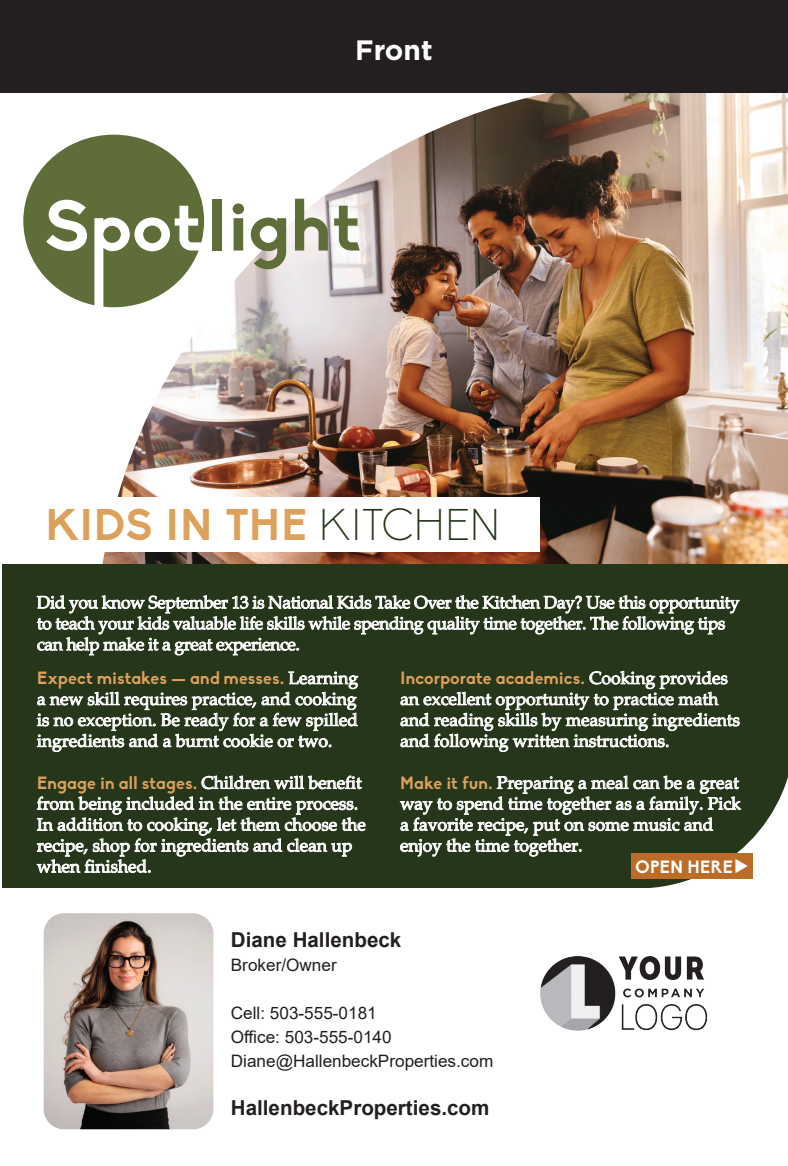
<style>
.page{position:relative;width:788px;height:1166px;background:#fff}
.page>*{position:absolute;margin:0;border:0;box-sizing:border-box;transform-origin:0 0}
.t1{font:700 43.57px "Biko";letter-spacing:.01em;color:#dda15c}
.t2{font:700 28px "Gotham";color:#fff}
.t3{font:700 20.65px "Arial";color:#231f20}
.t4{font:17.5px/21px "Palatino Linotype";color:#fff}
.t5{font:17.5px/21px "Palatino Linotype";letter-spacing:-.02em;color:#fff}
.t6{font:700 17.5px "Biko";letter-spacing:.02em;color:#fff}
.t7{font:17.15px/24px "Arial";color:#231f20}
.s1{font-weight:300;color:#26361a}
.s2{font-family:"Biko";font-weight:700;color:#dda15c}
</style>
<div class="page">
<img style="left:540px;top:956px;width:168px;height:75px">
<img style="left:44px;top:913px;width:169px;height:216px">
<img style="left:102px;top:93px;width:686px;height:471px">
<div style="left:2px;top:564px;width:786px;height:324px;background:#26361a"></div>
<div style="left:1px;top:497px;width:538px;height:55px;background:#fff"></div>
<svg style="left:23px;top:135px;width:181px;height:172px"></svg>
<div style="left:103px;top:226px;width:18px;height:17px;background:#5f6d38;border-radius:50%"></div>
<div style="left:213px;top:199px;width:9px;height:51px;background:#5f6d38"></div>
<svg style="left:232px;top:203px;width:12px;height:47px"></svg>
<svg style="left:251px;top:217px;width:35px;height:52px"></svg>
<svg style="left:295px;top:199px;width:33px;height:51px"></svg>
<svg style="left:334px;top:206px;width:26px;height:44px"></svg>
<div style="left:631px;top:853px;width:121px;height:25px;background:#bb6d28"></div>
<svg style="left:735px;top:859px;width:12px;height:14px"></svg>
<div style="left:0;top:0;width:788px;height:93px;background:#231f20"></div>
<p class="t2" style="left:355px;top:32px;width:79px">Front</p>
<p class="t1" style="left:46px;top:498px;width:456px">KIDS IN THE <span class="s1">KITCHEN</span></p>
<p class="t5" style="left:37px;top:591px;width:704px">Did you know September 13 is National Kids Take Over the Kitchen Day? Use this opportunity to teach your kids valuable life skills while spending quality time together. The following tips can help make it a great experience.</p>
<p class="t4" style="left:37px;top:666px;width:323px;text-align:justify"><span class="s2">Expect mistakes — and messes.</span> Learning a new skill requires practice, and cooking is no exception. Be ready for a few spilled ingredients and a burnt cookie or two.</p>
<p class="t4" style="left:37px;top:771px;width:330px"><span class="s2">Engage in all stages.</span> Children will benefit from being included in the entire process.<br>In addition to cooking, let them choose the recipe, shop for ingredients and clean up when finished.</p>
<p class="t4" style="left:400px;top:666px;width:341px"><span class="s2">Incorporate academics.</span> Cooking provides an excellent opportunity to practice math and reading skills by measuring ingredients and following written instructions.</p>
<p class="t4" style="left:400px;top:771px;width:342px"><span class="s2">Make it fun.</span> Preparing a meal can be a great way to spend time together as a family. Pick a favorite recipe, put on some music and enjoy the time together.</p>
<p class="t6" style="left:635px;top:856px;width:99px">OPEN HERE</p>
<p class="t3" style="left:231px;top:924px;width:172px">Diane Hallenbeck</p>
<p class="t7" style="left:231px;top:952px;width:107px">Broker/Owner</p>
<p class="t7" style="left:231px;top:1000px;width:264px">Cell: 503-555-0181<br>Office: 503-555-0140<br>Diane@HallenbeckProperties.com</p>
<p class="t3" style="left:231px;top:1093px;width:260px">HallenbeckProperties.com</p>
</div>
